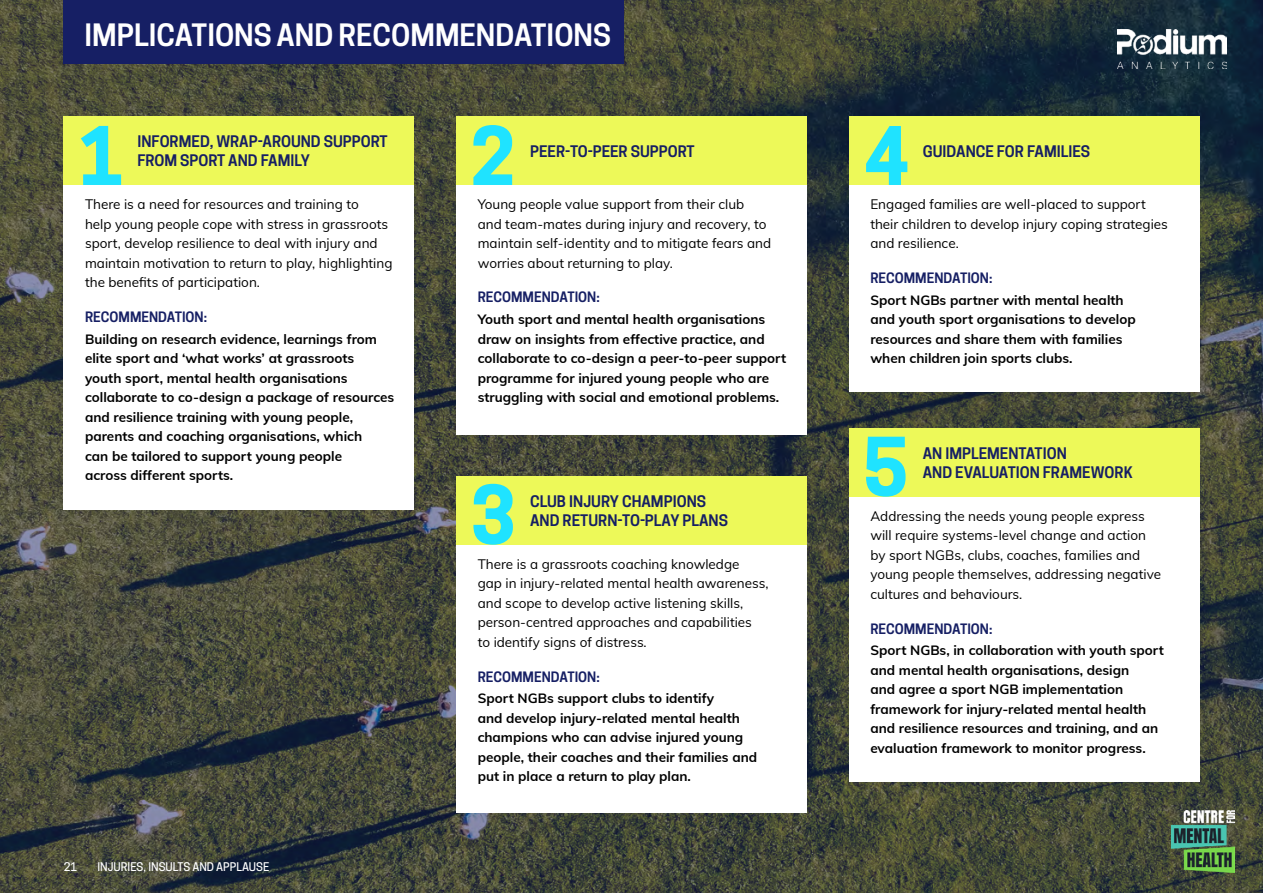
<style>
.page{position:relative;width:1263px;height:893px;background:#fff}
.page>*{position:absolute;margin:0;border:0;box-sizing:border-box;transform-origin:0 0}
.t1{font:600 28.95px "Cooper Hewitt";color:#fff}
.t2{font:600 15px/19.5px "Cooper Hewitt";color:#161f64}
.t3{font:700 13.5px/19.5px "Mulish";color:#000}
.t4{font:13.5px/19.5px "Mulish";color:#000}
.t5{font:600 13.5px "Cooper Hewitt";color:#161f64}
.t6{font:500 11.25px "Cooper Hewitt";color:#fff}
</style>
<div class="page">
<img style="left:0;top:0;width:1263px;height:893px">
<div style="left:64px;top:0;width:560px;height:63px;background:#161f64"></div>
<div style="left:64px;top:185px;width:350px;height:324px;background:#fff"></div>
<div style="left:64px;top:117px;width:350px;height:68px;background:#edf959"></div>
<svg style="left:81px;top:126px;width:40px;height:59px"></svg>
<div style="left:456px;top:185px;width:350px;height:249px;background:#fff"></div>
<div style="left:456px;top:117px;width:350px;height:68px;background:#edf959"></div>
<svg style="left:473px;top:125px;width:39px;height:60px"></svg>
<div style="left:456px;top:545px;width:350px;height:268px;background:#fff"></div>
<div style="left:456px;top:477px;width:350px;height:68px;background:#edf959"></div>
<svg style="left:473px;top:484px;width:40px;height:61px"></svg>
<div style="left:849px;top:185px;width:350px;height:206px;background:#fff"></div>
<div style="left:849px;top:117px;width:350px;height:68px;background:#edf959"></div>
<svg style="left:866px;top:126px;width:41px;height:59px"></svg>
<div style="left:849px;top:497px;width:350px;height:285px;background:#fff"></div>
<div style="left:849px;top:429px;width:350px;height:68px;background:#edf959"></div>
<svg style="left:866px;top:437px;width:39px;height:60px"></svg>
<img style="left:1117px;top:30px;width:109px;height:39px">
<img style="left:1171px;top:810px;width:63px;height:62px">
<h1 class="t1" style="left:85px;top:18px;width:528px">IMPLICATIONS AND RECOMMENDATIONS</h1>
<p class="t2" style="left:137px;top:131px;width:252px">INFORMED, WRAP-AROUND SUPPORT<br>FROM SPORT AND FAMILY</p>
<p class="t2" style="left:530px;top:141px;width:166px">PEER-TO-PEER SUPPORT</p>
<p class="t2" style="left:923px;top:141px;width:169px">GUIDANCE FOR FAMILIES</p>
<p class="t4" style="left:85px;top:194px;width:309px">There is a need for resources and training to<br>help young people cope with stress in grassroots sport, develop resilience to deal with injury and maintain motivation to return to play, highlighting the benefits of participation.</p>
<p class="t5" style="left:85px;top:309px;width:124px">RECOMMENDATION:</p>
<p class="t3" style="left:85px;top:328px;width:311px">Building on research evidence, learnings from elite sport and ‘what works’ at grassroots<br>youth sport, mental health organisations collaborate to co-design a package of resources and resilience training with young people, parents and coaching organisations, which<br>can be tailored to support young people<br>across different sports.</p>
<p class="t6" style="left:64px;top:860px;width:15px">21</p>
<p class="t6" style="left:98px;top:860px;width:173px">INJURIES, INSULTS AND APPLAUSE</p>
<p class="t4" style="left:478px;top:194px;width:295px">Young people value support from their club and team-mates during injury and recovery, to maintain self-identity and to mitigate fears and worries about returning to play.</p>
<p class="t5" style="left:478px;top:289px;width:124px">RECOMMENDATION:</p>
<p class="t3" style="left:478px;top:309px;width:310px">Youth sport and mental health organisations draw on insights from effective practice, and collaborate to co-design a peer-to-peer support programme for injured young people who are struggling with social and emotional problems.</p>
<p class="t2" style="left:530px;top:491px;width:199px">CLUB INJURY CHAMPIONS<br>AND RETURN-TO-PLAY PLANS</p>
<p class="t4" style="left:478px;top:554px;width:292px">There is a grassroots coaching knowledge<br>gap in injury-related mental health awareness, and scope to develop active listening skills, person-centred approaches and capabilities<br>to identify signs of distress.</p>
<p class="t5" style="left:478px;top:669px;width:124px">RECOMMENDATION:</p>
<p class="t3" style="left:478px;top:688px;width:281px">Sport NGBs support clubs to identify<br>and develop injury-related mental health champions who can advise injured young people, their coaches and their families and put in place a return to play plan.</p>
<p class="t4" style="left:870px;top:194px;width:299px">Engaged families are well-placed to support their children to develop injury coping strategies and resilience.</p>
<p class="t5" style="left:870px;top:270px;width:124px">RECOMMENDATION:</p>
<p class="t3" style="left:870px;top:289px;width:267px">Sport NGBs partner with mental health and youth sport organisations to develop resources and share them with families when children join sports clubs.</p>
<p class="t2" style="left:923px;top:443px;width:211px">AN IMPLEMENTATION<br>AND EVALUATION FRAMEWORK</p>
<p class="t4" style="left:870px;top:506px;width:292px">Addressing the needs young people express will require systems-level change and action by sport NGBs, clubs, coaches, families and young people themselves, addressing negative cultures and behaviours.</p>
<p class="t5" style="left:870px;top:621px;width:124px">RECOMMENDATION:</p>
<p class="t3" style="left:870px;top:640px;width:295px">Sport NGBs, in collaboration with youth sport and mental health organisations, design<br>and agree a sport NGB implementation framework for injury-related mental health and resilience resources and training, and an evaluation framework to monitor progress.</p>
</div>
